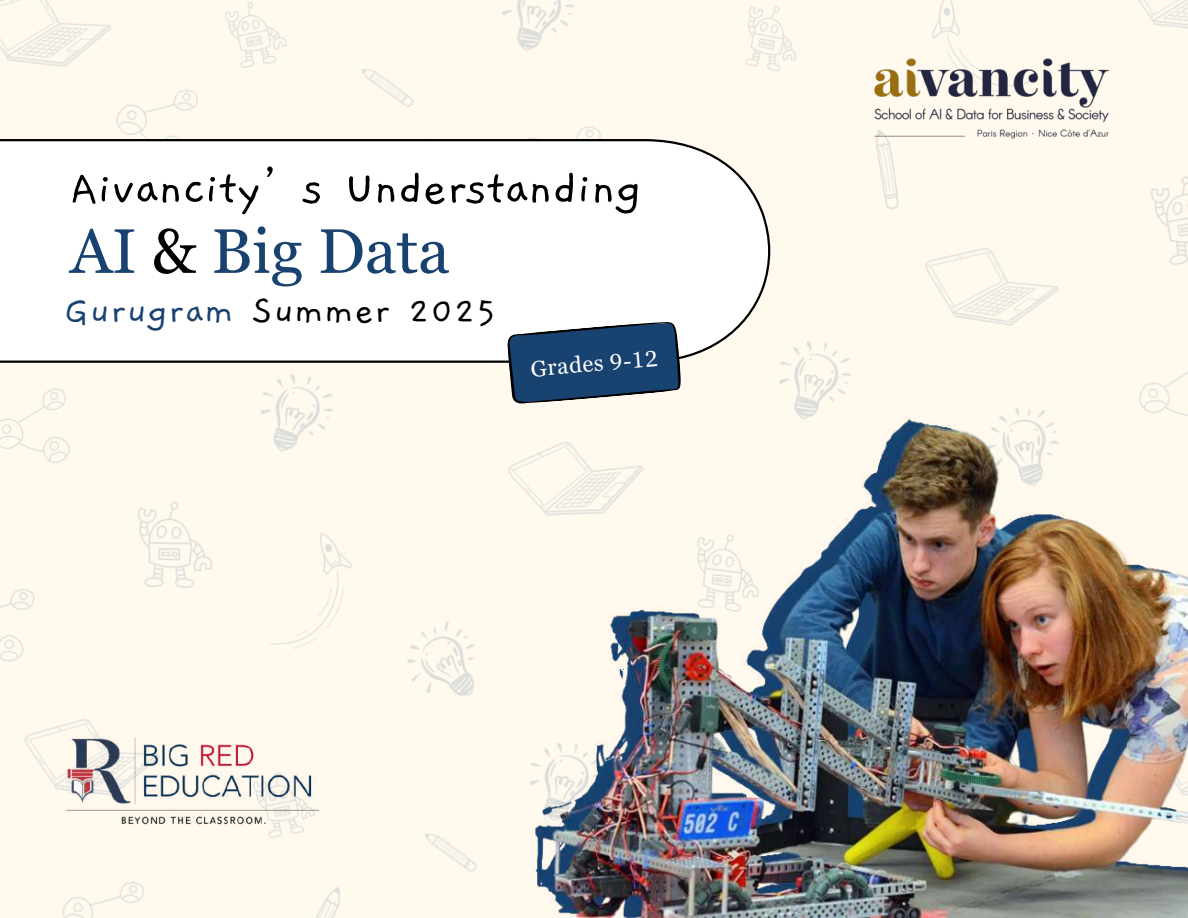
<style>
.page{position:relative;width:1188px;height:918px;background:#fff9ee}
.page>*{position:absolute;margin:0;border:0;box-sizing:border-box;transform-origin:0 0}
.t1{font:62.7px "Georgia Pro";color:#18426f}
.t2{font:51.15px "Gaegu";color:#000}
.t3{font:39.9px "Gaegu";letter-spacing:.025em;color:#000}
.t4{font:22.35px "Georgia Pro";color:#fff}
.s1{color:#000}
.s2{color:#18426f}
</style>
<div class="page">
<svg style="left:0;top:139px;width:770px;height:224px"></svg>
<img style="left:64px;top:736px;width:257px;height:90px">
<svg style="left:506px;top:320px;width:176px;height:85px;background:#476584"></svg>
<img style="left:506px;top:416px;width:682px;height:502px">
<img style="left:852px;top:56px;width:280px;height:83px">
<p class="t2" style="left:70px;top:163px;width:573px">Aivancity’s Understanding</p>
<p class="t1" style="left:70px;top:215px;width:381px">AI <span class="s1">&amp;</span> Big Data</p>
<p class="t3" style="left:64px;top:292px;width:433px"><span class="s2">Gurugram</span> Summer 2025</p>
<p class="t4" style="left:530px;top:356px;width:129px;rotate:-5deg">Grades 9-12</p>
</div>
